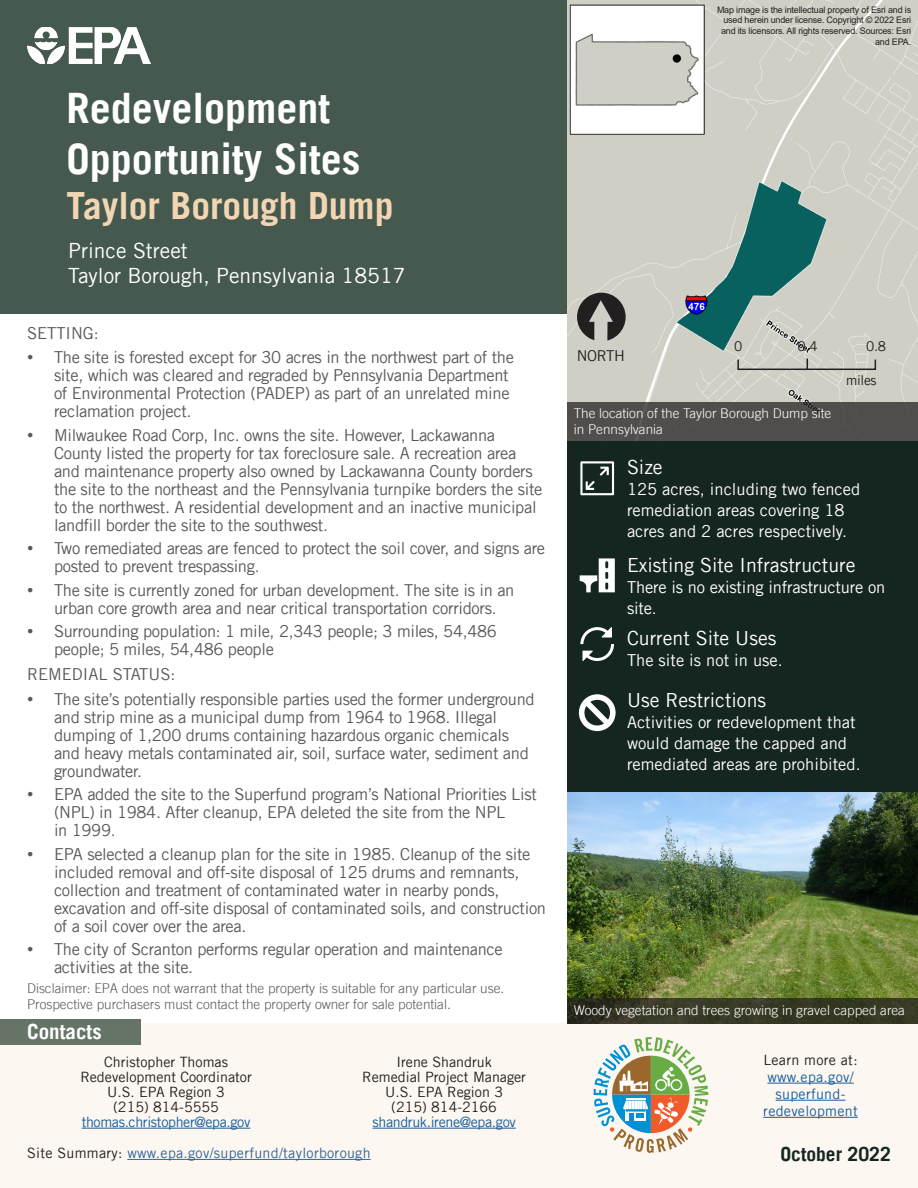
<style>
.page{position:relative;width:918px;height:1188px;background:#fff}
.page>*{position:absolute;margin:0;border:0;box-sizing:border-box;transform-origin:0 0}
.t1{font:700 42px/50.4px "Trade Gothic LT";color:#fff}
.t2{font:700 37.5px "Trade Gothic LT";color:#f2d6b3}
.t3{font:21px/25.2px "Trade Gothic LT";color:#fff}
.t4{font:700 21px "Trade Gothic LT";color:#fff}
.t5{font:19.5px "Trade Gothic LT";color:#fff}
.t6{font:700 19.5px "Trade Gothic LT";color:#152621}
.t7{font:16.5px/18px "Trade Gothic LT";letter-spacing:-.02em;color:#231f20}
.t8{font:16.5px/21px "Trade Gothic LT";color:#fff}
.t9{font:16.5px "Trade Gothic LT";color:#231f20}
.t10{font:15px "Trade Gothic LT";letter-spacing:-.02em;color:#231f20}
.t11{font:14.25px "Trade Gothic LT";color:#231f20}
.t12{font:14.25px "Trade Gothic LT";letter-spacing:-.025em;color:#175d9e}
.t13{font:14.25px "Trade Gothic LT";letter-spacing:.02em;color:#369}
.t14{font:14.25px/17.1px "Trade Gothic LT";letter-spacing:.02em;color:#175d9e;text-align:center}
.t15{font:14.25px "Trade Gothic LT";letter-spacing:.02em;color:#231f20}
.t16{font:300 13.5px/16.2px "Trade Gothic LT";color:#152621}
.t17{font:300 13.5px/16.2px "Trade Gothic LT";color:#fff}
.t18{font:13.5px "Trade Gothic LT";letter-spacing:-.02em;color:#231f20}
.t19{font:9px/10.8px "Arial";letter-spacing:-.02em;color:#231f20;text-align:right}
.s1{font-family:"Times New Roman";font-size:18px}
.s2{color:#231f20}
</style>
<div class="page">
<div style="left:0;top:0;width:567px;height:313px;background:#45594e"></div>
<img style="left:27px;top:27px;width:124px;height:37px">
<img style="left:567px;top:1px;width:351px;height:401px">
<div style="left:737px;top:359px;width:139px;height:11px;border:2px solid #231f20"></div>
<div style="left:578px;top:293px;width:47px;height:48px;background:#231f20;border-radius:50%"></div>
<div style="left:577px;top:293px;width:49px;height:48px;border:2px solid #231f20;border-radius:50%"></div>
<svg style="left:589px;top:300px;width:24px;height:46px"></svg>
<div style="left:567px;top:402px;width:351px;height:40px;background:#504d4b"></div>
<div style="left:567px;top:441px;width:351px;height:521px;background:#152621"></div>
<svg style="left:580px;top:461px;width:34px;height:34px"></svg>
<svg style="left:580px;top:558px;width:35px;height:34px"></svg>
<svg style="left:580px;top:627px;width:34px;height:34px"></svg>
<svg style="left:579px;top:694px;width:37px;height:37px"></svg>
<div style="left:1px;top:1024px;width:917px;height:164px;background:#fcf7f0"></div>
<div style="left:0;top:1019px;width:140px;height:25px;background:#667367"></div>
<hr style="left:82px;top:1128px;width:168px;height:1px;background:#175d9e">
<hr style="left:373px;top:1128px;width:143px;height:1px;background:#175d9e">
<hr style="left:767px;top:1083px;width:87px;height:1px;background:#175d9e">
<hr style="left:776px;top:1100px;width:69px;height:1px;background:#175d9e">
<hr style="left:763px;top:1117px;width:95px;height:1px;background:#175d9e">
<hr style="left:127px;top:1159px;width:244px;height:1px;background:#369">
<img style="left:567px;top:793px;width:351px;height:206px">
<svg style="left:567px;top:999px;width:351px;height:25px;background:#353624"></svg>
<svg style="left:594px;top:1037px;width:114px;height:116px"></svg>
<h1 class="t1" style="left:66px;top:83px;width:296px">Redevelopment<br>Opportunity Sites</h1>
<h2 class="t2" style="left:66px;top:182px;width:329px">Taylor Borough Dump</h2>
<p class="t3" style="left:68px;top:238px;width:339px">Prince Street<br>Taylor Borough, Pennsylvania 18517</p>
<p class="t9" style="left:27px;top:323px;width:73px">SETTING:</p>
<p class="t7" style="left:54px;top:348px;width:462px;text-indent:-27px"><span class="s1">•</span> The site is forested except for 30 acres in the northwest part of the site, which was cleared and regraded by Pennsylvania Department of Environmental Protection (PADEP) as part of an unrelated mine reclamation project.</p>
<p class="t7" style="left:54px;top:426px;width:490px;text-indent:-27px"><span class="s1">•</span> Milwaukee Road Corp, Inc. owns the site. However, Lackawanna County listed the property for tax foreclosure sale. A recreation area and maintenance property also owned by Lackawanna County borders the site to the northeast and the Pennsylvania turnpike borders the site to the northwest. A residential development and an inactive municipal landfill border the site to the southwest.</p>
<p class="t7" style="left:54px;top:539px;width:493px;text-indent:-27px"><span class="s1">•</span> Two remediated areas are fenced to protect the soil cover, and signs are posted to prevent trespassing.</p>
<p class="t7" style="left:27px;top:580px;width:489px;text-align:center"><span class="s1">•</span> The site is currently zoned for urban development. The site is in an urban core growth area and near critical transportation corridors.</p>
<p class="t7" style="left:54px;top:622px;width:445px;text-indent:-27px"><span class="s1">•</span> Surrounding population: 1 mile, 2,343 people; 3 miles, 54,486 people; 5 miles, 54,486 people</p>
<p class="t9" style="left:27px;top:664px;width:150px">REMEDIAL STATUS:</p>
<p class="t7" style="left:54px;top:690px;width:482px;text-indent:-27px"><span class="s1">•</span> The site’s potentially responsible parties used the former underground and strip mine as a municipal dump from 1964 to 1968. Illegal dumping of 1,200 drums containing hazardous organic chemicals and heavy metals contaminated air, soil, surface water, sediment and groundwater.</p>
<p class="t7" style="left:54px;top:785px;width:484px;text-indent:-27px"><span class="s1">•</span> EPA added the site to the Superfund program’s National Priorities List (NPL) in 1984. After cleanup, EPA deleted the site from the NPL<br>in 1999.</p>
<p class="t7" style="left:54px;top:845px;width:494px;text-indent:-27px"><span class="s1">•</span> EPA selected a cleanup plan for the site in 1985. Cleanup of the site included removal and off-site disposal of 125 drums and remnants, collection and treatment of contaminated water in nearby ponds, excavation and off-site disposal of contaminated soils, and construction of a soil cover over the area.</p>
<p class="t7" style="left:54px;top:940px;width:450px;text-indent:-27px"><span class="s1">•</span> The city of Scranton performs regular operation and maintenance activities at the site.</p>
<p class="t16" style="left:27px;top:980px;width:479px">Disclaimer: EPA does not warrant that the property is suitable for any particular use.<br>Prospective purchasers must contact the property owner for sale potential.</p>
<p class="t4" style="left:27px;top:1019px;width:76px">Contacts</p>
<p class="t11" style="left:104px;top:1053px;width:125px">Christopher Thomas</p>
<p class="t11" style="left:396px;top:1053px;width:97px">Irene Shandruk</p>
<p class="t11" style="left:80px;top:1068px;width:173px">Redevelopment Coordinator</p>
<p class="t11" style="left:362px;top:1068px;width:165px">Remedial Project Manager</p>
<p class="t11" style="left:107px;top:1083px;width:119px">U.S. EPA Region 3</p>
<p class="t11" style="left:385px;top:1083px;width:119px">U.S. EPA Region 3</p>
<p class="t11" style="left:113px;top:1098px;width:107px">(215) 814-5555</p>
<p class="t11" style="left:391px;top:1098px;width:107px">(215) 814-2166</p>
<p class="t12" style="left:82px;top:1113px;width:170px">thomas.christopher@epa.gov</p>
<p class="t12" style="left:373px;top:1113px;width:145px">shandruk.irene@epa.gov</p>
<p class="t13" style="left:27px;top:1144px;width:345px"><span class="s2">Site Summary:</span> www.epa.gov/superfund/taylorborough</p>
<p class="t19" style="left:717px;top:4px;width:196px">Map image is the intellectual property of Esri and is used herein under license. Copyright © 2022 Esri and its licensors. All rights reserved. Sources: Esri and EPA.</p>
<p class="t10" style="left:577px;top:347px;width:50px">NORTH</p>
<p class="t18" style="left:734px;top:338px;width:10px">0</p>
<p class="t18" style="left:798px;top:338px;width:22px">0.4</p>
<p class="t18" style="left:866px;top:338px;width:22px">0.8</p>
<p class="t18" style="left:846px;top:372px;width:32px">miles</p>
<p class="t17" style="left:574px;top:405px;width:259px">The location of the Taylor Borough Dump site in Pennsylvania</p>
<p class="t5" style="left:627px;top:455px;width:37px">Size</p>
<p class="t8" style="left:627px;top:479px;width:235px">125 acres, including two fenced remediation areas covering 18 acres and 2 acres respectively.</p>
<p class="t5" style="left:627px;top:553px;width:230px">Existing Site Infrastructure</p>
<p class="t8" style="left:627px;top:576px;width:260px">There is no existing infrastructure on site.</p>
<p class="t5" style="left:627px;top:626px;width:151px">Current Site Uses</p>
<p class="t8" style="left:627px;top:649px;width:157px">The site is not in use.</p>
<p class="t5" style="left:627px;top:688px;width:141px">Use Restrictions</p>
<p class="t8" style="left:627px;top:711px;width:235px">Activities or redevelopment that would damage the capped and remediated areas are prohibited.</p>
<p class="t17" style="left:574px;top:1002px;width:333px">Woody vegetation and trees growing in gravel capped area</p>
<p class="t15" style="left:763px;top:1051px;width:96px">Learn more at:</p>
<p class="t14" style="left:763px;top:1068px;width:96px">www.epa.gov/ superfund&shy;redevelopment</p>
<p class="t6" style="left:780px;top:1142px;width:112px">October 2022</p>
</div>
